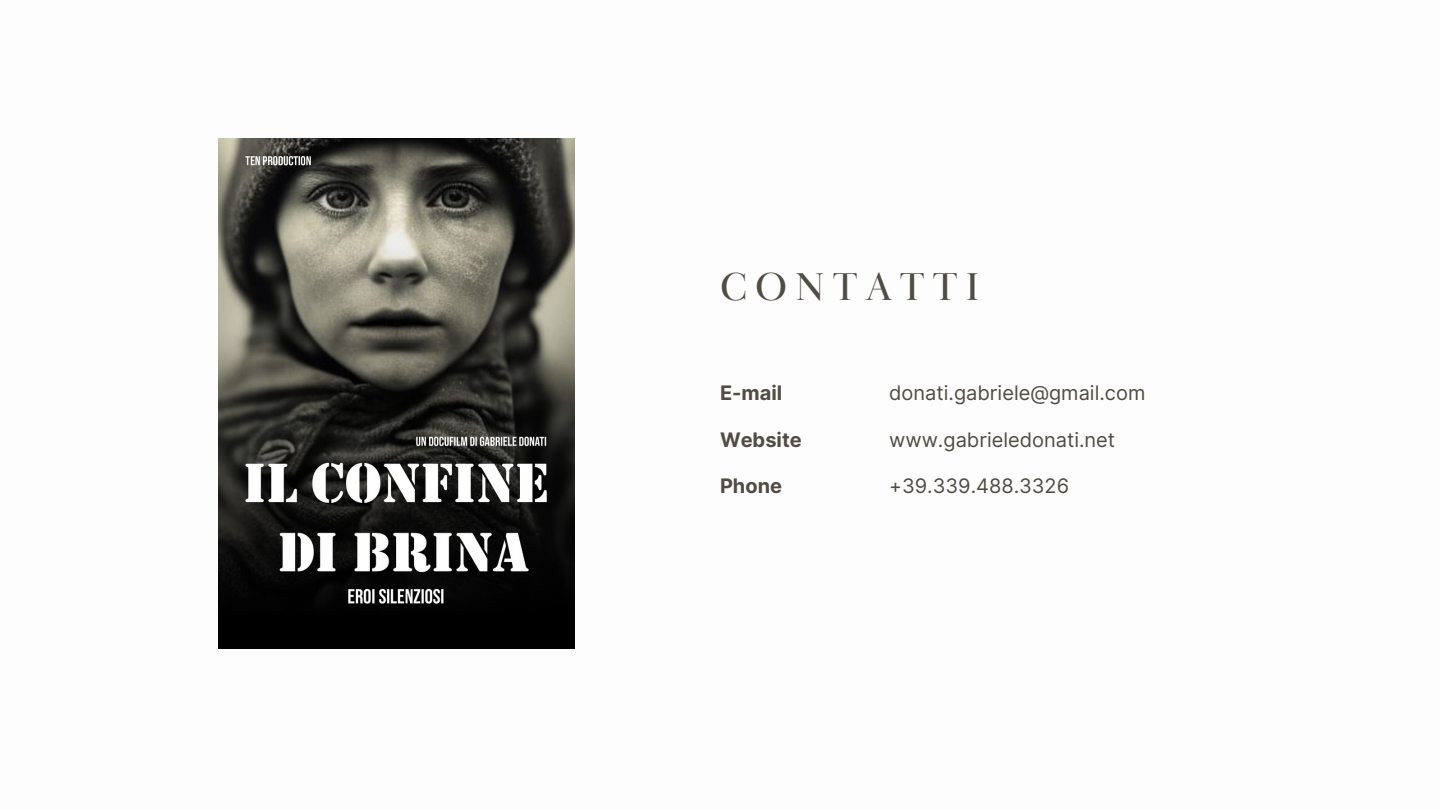
<style>
.page{position:relative;width:1440px;height:810px;background:#fff}
.page>*{position:absolute;margin:0;border:0;box-sizing:border-box;transform-origin:0 0}
.t1{font:40px "Baskerville Display PT";letter-spacing:.2em;color:#504c44}
.t2{font:20px "Inter";color:#504c44}
.t3{font:700 20px "Inter";color:#504c44}
</style>
<div class="page">
<img style="left:219px;top:139px;width:355px;height:510px">
<p class="t1" style="left:720px;top:262px;width:261px">CONTATTI</p>
<p class="t3" style="left:720px;top:381px;width:64px">E-mail</p>
<p class="t2" style="left:889px;top:381px;width:258px">donati.gabriele@gmail.com</p>
<p class="t3" style="left:720px;top:427px;width:83px">Website</p>
<p class="t2" style="left:889px;top:427px;width:227px">www.gabrieledonati.net</p>
<p class="t3" style="left:720px;top:474px;width:64px">Phone</p>
<p class="t2" style="left:889px;top:474px;width:181px">+39.339.488.3326</p>
</div>
